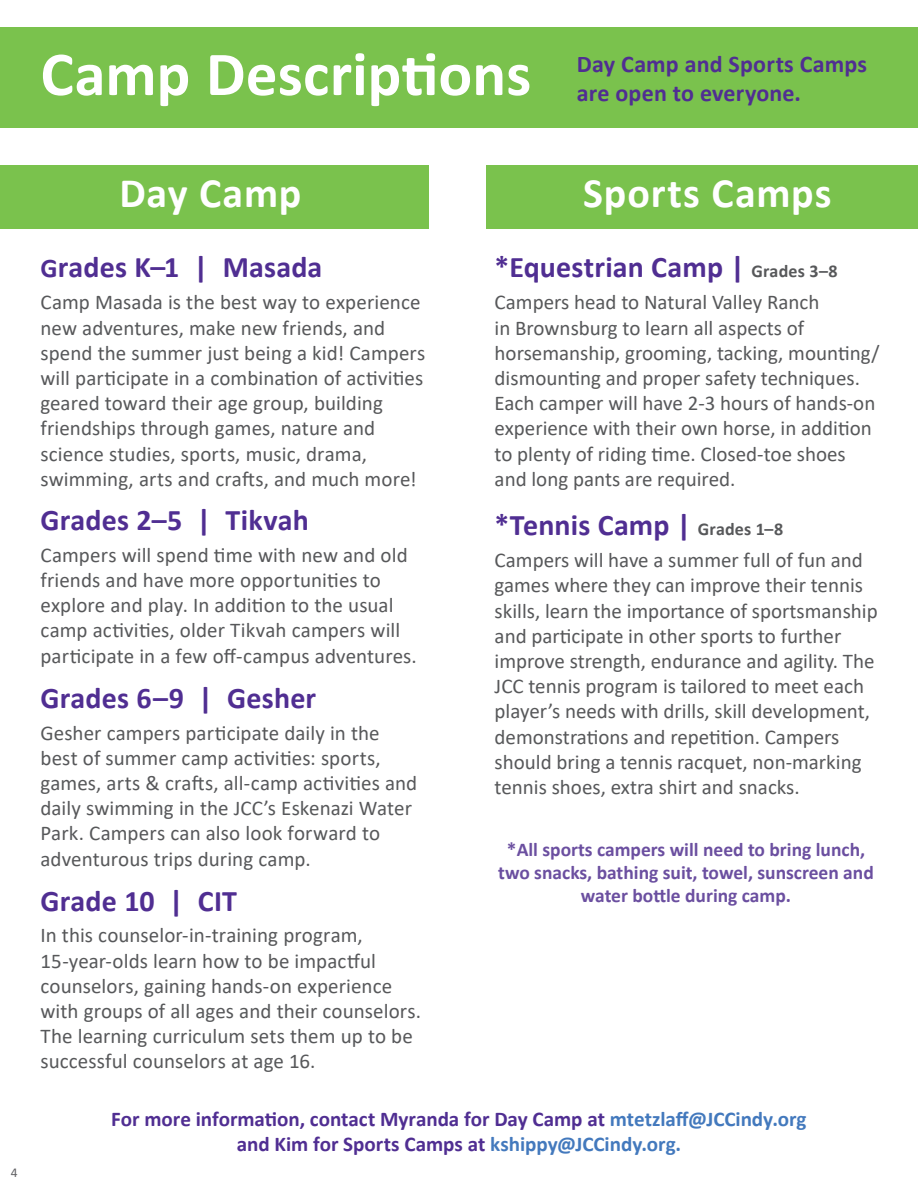
<style>
.page{position:relative;width:918px;height:1188px;background:#fff}
.page>*{position:absolute;margin:0;border:0;box-sizing:border-box;transform-origin:0 0}
.t1{font:700 63px "Calibri";color:#fff}
.t2{font:700 42px "Calibri";letter-spacing:.02em;color:#fff}
.t3{font:700 30px "Calibri";letter-spacing:.005em;color:#502e92}
.t4{font:700 24px/28.8px "Calibri";letter-spacing:.005em;color:#502e92}
.t5{font:21px/25.2px "Calibri";color:#57585a}
.t6{font:700 21px/25.2px "Calibri";color:#502e92;text-align:center}
.t7{font:700 19.5px/23.4px "Calibri";color:#6b4fa0;text-align:center}
.t8{font:13.5px "Calibri";color:#616164}
.s1{font-size:27px}
.s2{font-size:18px;color:#57585a}
.s3{color:#4379bd}
</style>
<div class="page">
<div style="left:0;top:27px;width:918px;height:101px;background:#7ac24d"></div>
<div style="left:0;top:165px;width:429px;height:63px;background:#7ac24d"></div>
<div style="left:487px;top:165px;width:431px;height:63px;background:#7ac24d"></div>
<h1 class="t1" style="left:40px;top:30px;width:492px">Camp Descriptions</h1>
<p class="t4" style="left:577px;top:51px;width:292px">Day Camp and Sports Camps are open to everyone.</p>
<p class="t8" style="left:11px;top:1167px;width:8px">4</p>
<h2 class="t2" style="left:119px;top:177px;width:184px">Day Camp</h2>
<h2 class="t2" style="left:583px;top:176px;width:250px">Sports Camps</h2>
<h3 class="t3" style="left:40px;top:256px;width:283px"><span class="s1">G</span>rades K–1 | Masada</h3>
<p class="t5" style="left:40px;top:291px;width:386px">Camp Masada is the best way to experience new adventures, make new friends, and spend the summer just being a kid! Campers will participate in a combination of activities geared toward their age group, building friendships through games, nature and science studies, sports, music, drama, swimming, arts and crafts, and much more!</p>
<h3 class="t3" style="left:40px;top:499px;width:270px">Grades 2–5 | Tikvah</h3>
<p class="t5" style="left:40px;top:542px;width:378px">Campers will spend time with new and old friends and have more opportunities to explore and play. In addition to the usual camp activities, older Tikvah campers will participate in a few off-campus adventures.</p>
<h3 class="t3" style="left:40px;top:676px;width:277px">Grades 6–9 | Gesher</h3>
<p class="t5" style="left:40px;top:719px;width:378px">Gesher campers participate daily in the best of summer camp activities: sports, games, arts &amp; crafts, all-camp activities and daily swimming in the JCC’s Eskenazi Water Park. Campers can also look forward to adventurous trips during camp.</p>
<h3 class="t3" style="left:40px;top:889px;width:198px">Grade 10 | CIT</h3>
<p class="t5" style="left:40px;top:924px;width:382px">In this counselor-in-training program, 15-year-olds learn how to be impactful counselors, gaining hands-on experience with groups of all ages and their counselors.<br>The learning curriculum sets them up to be successful counselors at age 16.</p>
<h3 class="t3" style="left:495px;top:256px;width:345px">*Equestrian Camp | <span class="s2">Grades 3–8</span></h3>
<p class="t5" style="left:495px;top:291px;width:386px">Campers head to Natural Valley Ranch<br>in Brownsburg to learn all aspects of horsemanship, grooming, tacking, mounting/ dismounting and proper safety techniques.<br>Each camper will have 2-3 hours of hands-on experience with their own horse, in addition to plenty of riding time. Closed-toe shoes and long pants are required.</p>
<h3 class="t3" style="left:495px;top:513px;width:290px">*Tennis Camp | <span class="s2">Grades 1–8</span></h3>
<p class="t5" style="left:495px;top:549px;width:385px">Campers will have a summer full of fun and games where they can improve their tennis skills, learn the importance of sportsmanship and participate in other sports to further improve strength, endurance and agility. The JCC tennis program is tailored to meet each player’s needs with drills, skill development, demonstrations and repetition. Campers should bring a tennis racquet, non-marking tennis shoes, extra shirt and snacks.</p>
<p class="t7" style="left:498px;top:837px;width:377px">*All sports campers will need to bring lunch, two snacks, bathing suit, towel, sunscreen and water bottle during camp.</p>
<p class="t6" style="left:111px;top:1106px;width:697px">For more information, contact Myranda for Day Camp at <span class="s3">mtetzlaff@JCCindy.org </span>and Kim for Sports Camps at <span class="s3">kshippy@JCCindy.org.</span></p>
</div>
